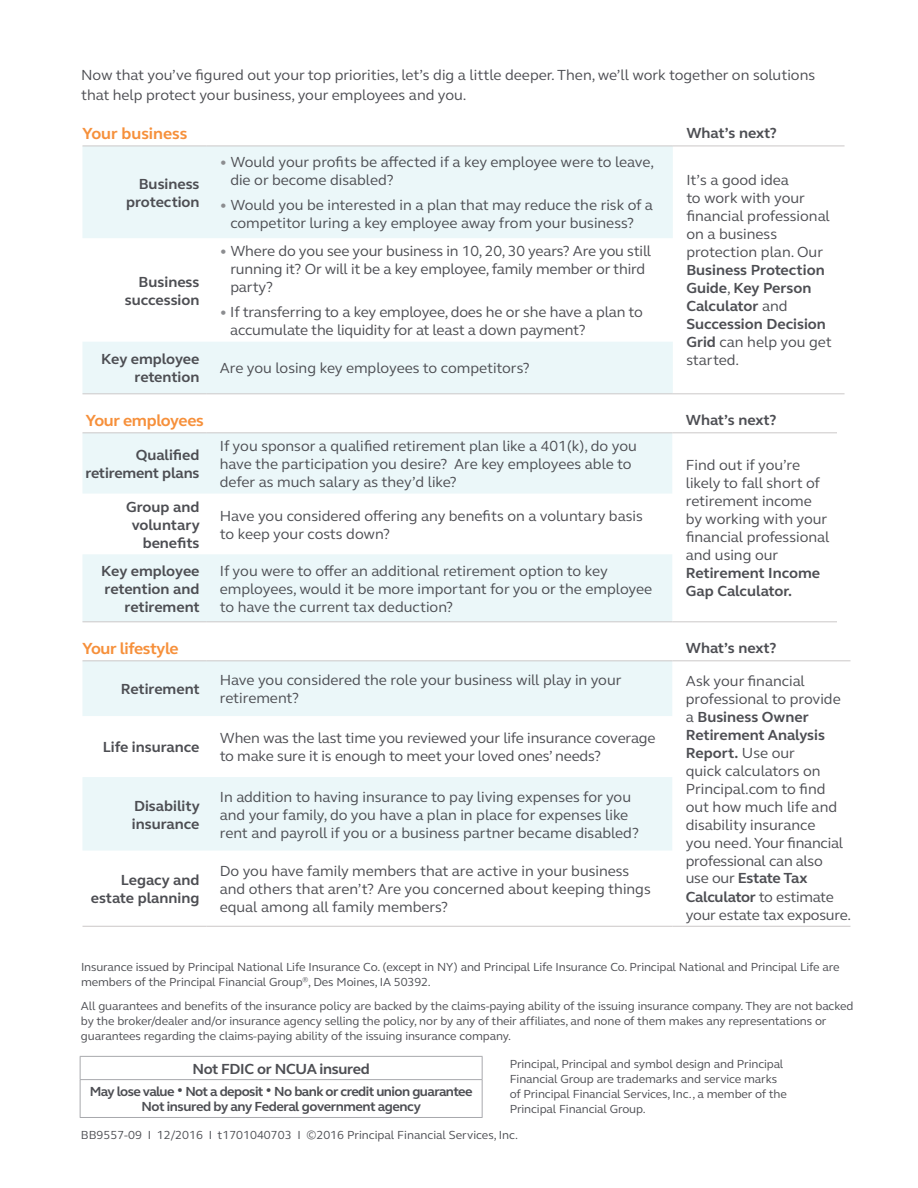
<style>
.page{position:relative;width:918px;height:1188px;background:#fff}
.page>*{position:absolute;margin:0;border:0;box-sizing:border-box;transform-origin:0 0}
.t1{font:700 16.5px "FS Elliot Pro";letter-spacing:-.02em;color:#f6903b}
.t2{font:700 16.5px "FS Elliot Pro";color:#f6903b}
.t3{font:15px/18px "FS Elliot Pro";color:#4d4e53}
.t4{font:700 15px/18px "FS Elliot Pro";color:#4d4e53;text-align:right}
.t5{font:700 15px "FS Elliot Pro";letter-spacing:-.02em;color:#4d4e53}
.t6{font:700 13.5px/15px "FS Elliot Pro";letter-spacing:-.04em;color:#4d4e53;text-align:center}
.t7{font:12px/15px "FS Elliot Pro";letter-spacing:-.01em;color:#4d4e53}
.s1{color:#8c8d90}
.s2{font-weight:400}
.s3{font-weight:700}
</style>
<div class="page">
<svg style="left:82px;top:147px;width:591px;height:246px;fill:#ebf7f9"></svg>
<hr style="left:82px;top:146px;width:124px;height:1px;background:#cbc8c8">
<hr style="left:206px;top:146px;width:467px;height:1px;background:#cbc8c8">
<hr style="left:673px;top:146px;width:172px;height:1px;background:#cbc8c8">
<hr style="left:673px;top:393px;width:172px;height:1px;background:#cbc8c8">
<hr style="left:82px;top:393px;width:124px;height:1px;background:#cbc8c8">
<hr style="left:206px;top:393px;width:467px;height:1px;background:#cbc8c8">
<svg style="left:82px;top:433px;width:590px;height:188px;fill:#ebf7f9"></svg>
<hr style="left:82px;top:432px;width:124px;height:1px;background:#cbc8c8">
<hr style="left:206px;top:432px;width:466px;height:1px;background:#cbc8c8">
<hr style="left:672px;top:432px;width:165px;height:1px;background:#cbc8c8">
<hr style="left:672px;top:621px;width:165px;height:1px;background:#cbc8c8">
<hr style="left:82px;top:621px;width:124px;height:1px;background:#cbc8c8">
<hr style="left:206px;top:621px;width:466px;height:1px;background:#cbc8c8">
<svg style="left:83px;top:661px;width:767px;height:265px"></svg>
<svg style="left:82px;top:661px;width:590px;height:190px;fill:#ebf7f9"></svg>
<hr style="left:82px;top:926px;width:124px;height:1px;background:#cbc8c8">
<hr style="left:206px;top:926px;width:466px;height:1px;background:#cbc8c8">
<hr style="left:82px;top:660px;width:124px;height:1px;background:#cbc8c8">
<hr style="left:206px;top:660px;width:466px;height:1px;background:#cbc8c8">
<hr style="left:672px;top:660px;width:179px;height:1px;background:#cbc8c8">
<hr style="left:672px;top:926px;width:179px;height:1px;background:#cbc8c8">
<svg style="left:80px;top:1057px;width:1px;height:22px"></svg>
<hr style="left:80px;top:1056px;width:403px;height:1px;background:#a8a9ad">
<svg style="left:482px;top:1057px;width:1px;height:22px"></svg>
<hr style="left:80px;top:1080px;width:1px;height:37px;background:#a8a9ad">
<hr style="left:80px;top:1079px;width:403px;height:1px;background:#a8a9ad">
<hr style="left:482px;top:1080px;width:1px;height:37px;background:#a8a9ad">
<hr style="left:80px;top:1117px;width:403px;height:1px;background:#a8a9ad">
<p class="t3" style="left:81px;top:65px;width:736px;line-height:19.5px">Now that you’ve figured out your top priorities, let’s dig a little deeper. Then, we’ll work together on solutions that help protect your business, your employees and you.</p>
<p class="t2" style="left:82px;top:123px;width:107px">Your business</p>
<p class="t4" style="left:686px;top:124px;width:92px">What’s next?</p>
<p class="t4" style="left:126px;top:174px;width:75px">Business protection</p>
<p class="t3" style="left:230px;top:153px;width:425px;text-indent:-11px"><span class="s1">•</span> Would your profits be affected if a key employee were to leave, die or become disabled?</p>
<p class="t3" style="left:220px;top:196px;width:435px;text-align:center"><span class="s1">•</span> Would you be interested in a plan that may reduce the risk of a competitor luring a key employee away from your business?</p>
<p class="t3" style="left:686px;top:171px;width:145px">It’s a good idea<br>to work with your financial professional on a business protection plan. Our</p>
<p class="t4" style="left:686px;top:261px;width:147px;text-align:left">Business Protection<br>Guide<span class="s2">,</span> Key Person<br>Calculator <span class="s2">and<br></span>Succession Decision<br>Grid <span class="s2">can help you get started.</span></p>
<p class="t3" style="left:230px;top:242px;width:422px;text-indent:-11px"><span class="s1">•</span> Where do you see your business in 10, 20, 30 years? Are you still running it? Or will it be a key employee, family member or third party?</p>
<p class="t3" style="left:230px;top:302px;width:414px;text-indent:-10px"><span class="s1">•</span> If transferring to a key employee, does he or she have a plan to accumulate the liquidity for at least a down payment?</p>
<p class="t4" style="left:125px;top:272px;width:76px">Business succession</p>
<p class="t4" style="left:101px;top:350px;width:100px">Key employee retention</p>
<p class="t3" style="left:220px;top:359px;width:311px">Are you losing key employees to competitors?</p>
<p class="t1" style="left:86px;top:409px;width:119px">Your employees</p>
<p class="t4" style="left:686px;top:411px;width:92px">What’s next?</p>
<p class="t4" style="left:85px;top:446px;width:116px">Qualified retirement plans</p>
<p class="t3" style="left:220px;top:436px;width:419px">If you sponsor a qualified retirement plan like a 401(k), do you have the participation you desire? Are key employees able to defer as much salary as they’d like?</p>
<p class="t3" style="left:686px;top:456px;width:145px">Find out if you’re likely to fall short of retirement income by working with your financial professional and using our</p>
<p class="t4" style="left:686px;top:564px;width:136px;text-align:left">Retirement Income<br>Gap Calculator.</p>
<p class="t4" style="left:126px;top:497px;width:75px">Group and voluntary benefits</p>
<p class="t3" style="left:220px;top:506px;width:424px">Have you considered offering any benefits on a voluntary basis to keep your costs down?</p>
<p class="t4" style="left:101px;top:561px;width:100px">Key employee retention and retirement</p>
<p class="t3" style="left:220px;top:561px;width:434px">If you were to offer an additional retirement option to key employees, would it be more important for you or the employee to have the current tax deduction?</p>
<p class="t1" style="left:82px;top:637px;width:98px">Your lifestyle</p>
<p class="t4" style="left:686px;top:639px;width:92px">What’s next?</p>
<p class="t4" style="left:121px;top:680px;width:81px">Retirement</p>
<p class="t3" style="left:220px;top:671px;width:403px">Have you considered the role your business will play in your retirement?</p>
<p class="t3" style="left:686px;top:671px;width:167px">Ask your financial professional to provide a <span class="s3">Business Owner<br>Retirement Analysis<br>Report.</span> Use our<br>quick calculators on<br>Principal.com to find out how much life and disability insurance<br>you need. Your financial professional can also<br>use our <span class="s3">Estate Tax<br>Calculator</span> to estimate your estate tax exposure.</p>
<p class="t4" style="left:103px;top:738px;width:98px">Life insurance</p>
<p class="t3" style="left:220px;top:729px;width:437px">When was the last time you reviewed your life insurance coverage to make sure it is enough to meet your loved ones’ needs?</p>
<p class="t4" style="left:132px;top:796px;width:69px;text-align:left">Disability insurance</p>
<p class="t3" style="left:220px;top:787px;width:421px">In addition to having insurance to pay living expenses for you and your family, do you have a plan in place for expenses like rent and payroll if you or a business partner became disabled?</p>
<p class="t4" style="left:91px;top:871px;width:110px">Legacy and estate planning</p>
<p class="t3" style="left:220px;top:862px;width:433px">Do you have family members that are active in your business and others that aren’t? Are you concerned about keeping things equal among all family members?</p>
<p class="t7" style="left:81px;top:959px;width:760px">Insurance issued by Principal National Life Insurance Co. (except in NY) and Principal Life Insurance Co. Principal National and Principal Life are members of the Principal Financial Group<sup>®</sup>, Des Moines, IA 50392.</p>
<p class="t7" style="left:81px;top:998px;width:774px">All guarantees and benefits of the insurance policy are backed by the claims-paying ability of the issuing insurance company. They are not backed by the broker/dealer and/or insurance agency selling the policy, nor by any of their affiliates, and none of them makes any representations or guarantees regarding the claims-paying ability of the issuing insurance company.</p>
<p class="t5" style="left:192px;top:1058px;width:179px">Not FDIC or NCUA insured</p>
<p class="t6" style="left:90px;top:1083px;width:384px">May lose value • Not a deposit • No bank or credit union guarantee<br>Not insured by any Federal government agency</p>
<p class="t7" style="left:510px;top:1056px;width:279px">Principal, Principal and symbol design and Principal Financial Group are trademarks and service marks of Principal Financial Services, Inc., a member of the Principal Financial Group.</p>
<p class="t7" style="left:81px;top:1127px;width:439px">BB9557-09 I 12/2016 I t1701040703 I ©2016 Principal Financial Services, Inc.</p>
</div>
